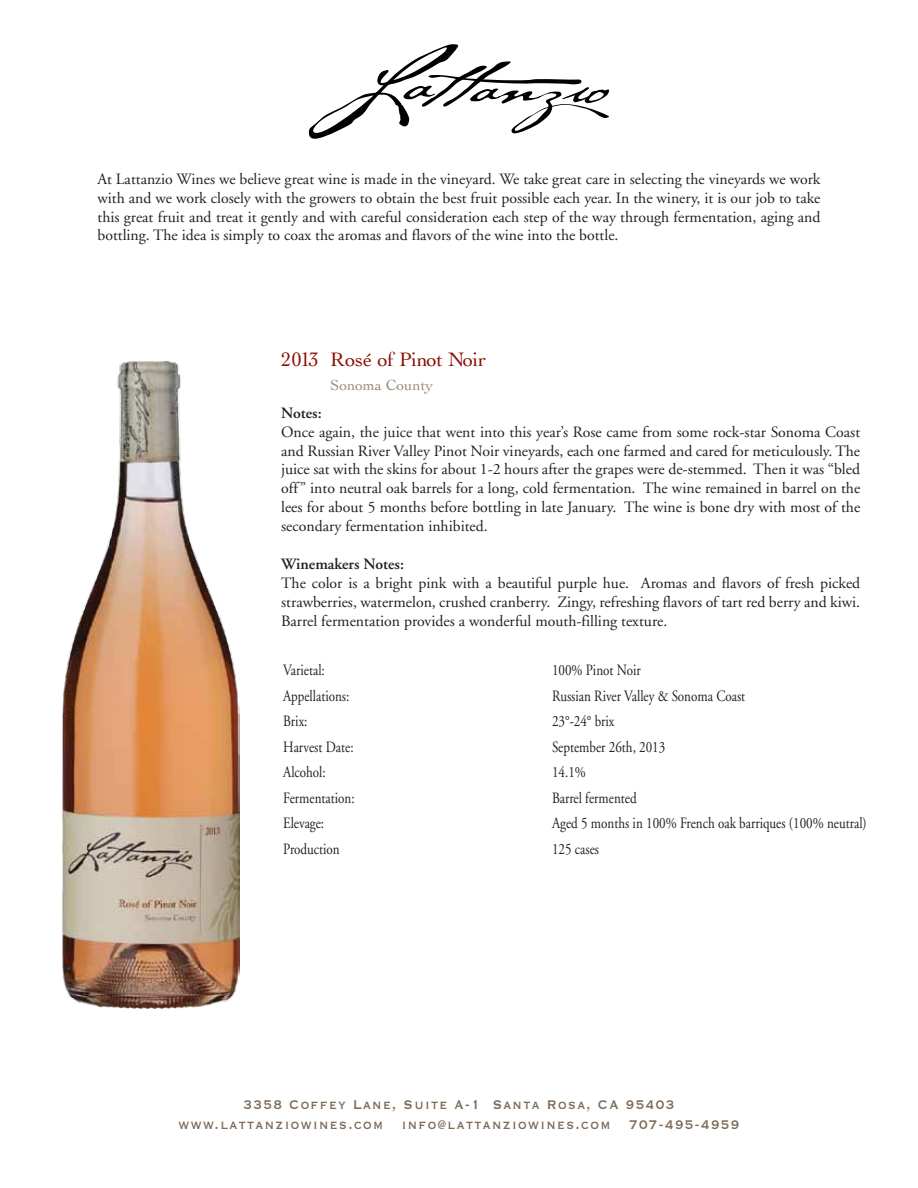
<style>
.page{position:relative;width:918px;height:1188px;background:#fff}
.page>*{position:absolute;margin:0;border:0;box-sizing:border-box;transform-origin:0 0}
.t1{font:20.4px "Cochin";letter-spacing:-.01em;color:#8b0e04}
.t2{font:16.5px/19.8px "Copperplate Thirty One BC";letter-spacing:.1em;color:#7c6a55;text-align:center;scale:.85 1}
.t3{font:15.75px/18.9px "Adobe Garamond";color:#231f20;text-align:justify}
.t4{font:15.75px "Adobe Garamond";color:#231f20;scale:.83 1}
.t5{font:600 15.75px "Adobe Garamond";color:#231f20}
.t6{font:15.3px "Cochin";color:#9a8b7d}
</style>
<div class="page">
<svg style="left:308px;top:44px;width:301px;height:95px"></svg>
<img style="left:62px;top:361px;width:177px;height:648px">
<p class="t3" style="left:98px;top:170px;width:725px">At Lattanzio Wines we believe great wine is made in the vineyard. We take great care in selecting the vineyards we work with and we work closely with the growers to obtain the best fruit possible each year. In the winery, it is our job to take this great fruit and treat it gently and with careful consideration each step of the way through fermentation, aging and bottling. The idea is simply to coax the aromas and flavors of the wine into the bottle.</p>
<p class="t1" style="left:281px;top:346px;width:39px">2013</p>
<p class="t1" style="left:330px;top:346px;width:157px">Rosé of Pinot Noir</p>
<p class="t6" style="left:330px;top:375px;width:104px">Sonoma County</p>
<p class="t5" style="left:281px;top:404px;width:42px">Notes:</p>
<p class="t3" style="left:281px;top:423px;width:581px">Once again, the juice that went into this year’s Rose came from some rock-star Sonoma Coast and Russian River Valley Pinot Noir vineyards, each one farmed and cared for meticulously. The juice sat with the skins for about 1-2 hours after the grapes were de-stemmed. Then it was “bled off” into neutral oak barrels for a long, cold fermentation. The wine remained in barrel on the lees for about 5 months before bottling in late January. The wine is bone dry with most of the secondary fermentation inhibited.</p>
<p class="t5" style="left:281px;top:555px;width:124px">Winemakers Notes:</p>
<p class="t3" style="left:281px;top:574px;width:581px">The color is a bright pink with a beautiful purple hue. Aromas and flavors of fresh picked strawberries, watermelon, crushed cranberry. Zingy, refreshing flavors of tart red berry and kiwi.<br>Barrel fermentation provides a wonderful mouth-filling texture.</p>
<p class="t4" style="left:283px;top:662px;width:52px">Varietal:</p>
<p class="t4" style="left:552px;top:662px;width:108px">100% Pinot Noir</p>
<p class="t4" style="left:283px;top:687px;width:81px">Appellations:</p>
<p class="t4" style="left:552px;top:687px;width:234px">Russian River Valley &amp; Sonoma Coast</p>
<p class="t4" style="left:283px;top:713px;width:31px">Brix:</p>
<p class="t4" style="left:552px;top:713px;width:77px">23°-24° brix</p>
<p class="t4" style="left:283px;top:738px;width:86px">Harvest Date:</p>
<p class="t4" style="left:552px;top:738px;width:138px">September 26th, 2013</p>
<p class="t4" style="left:283px;top:764px;width:53px">Alcohol:</p>
<p class="t4" style="left:552px;top:764px;width:42px">14.1%</p>
<p class="t4" style="left:283px;top:789px;width:88px">Fermentation:</p>
<p class="t4" style="left:552px;top:789px;width:104px">Barrel fermented</p>
<p class="t4" style="left:283px;top:815px;width:51px">Elevage:</p>
<p class="t4" style="left:552px;top:815px;width:381px">Aged 5 months in 100% French oak barriques (100% neutral)</p>
<p class="t4" style="left:283px;top:840px;width:70px">Production</p>
<p class="t4" style="left:552px;top:840px;width:58px">125 cases</p>
<p class="t2" style="left:178px;top:1095px;width:662px">3358 Coffey Lane, Suite A-1 Santa Rosa, CA 95403 www.lattanziowines.com info@lattanziowines.com 707-495-4959</p>
</div>
